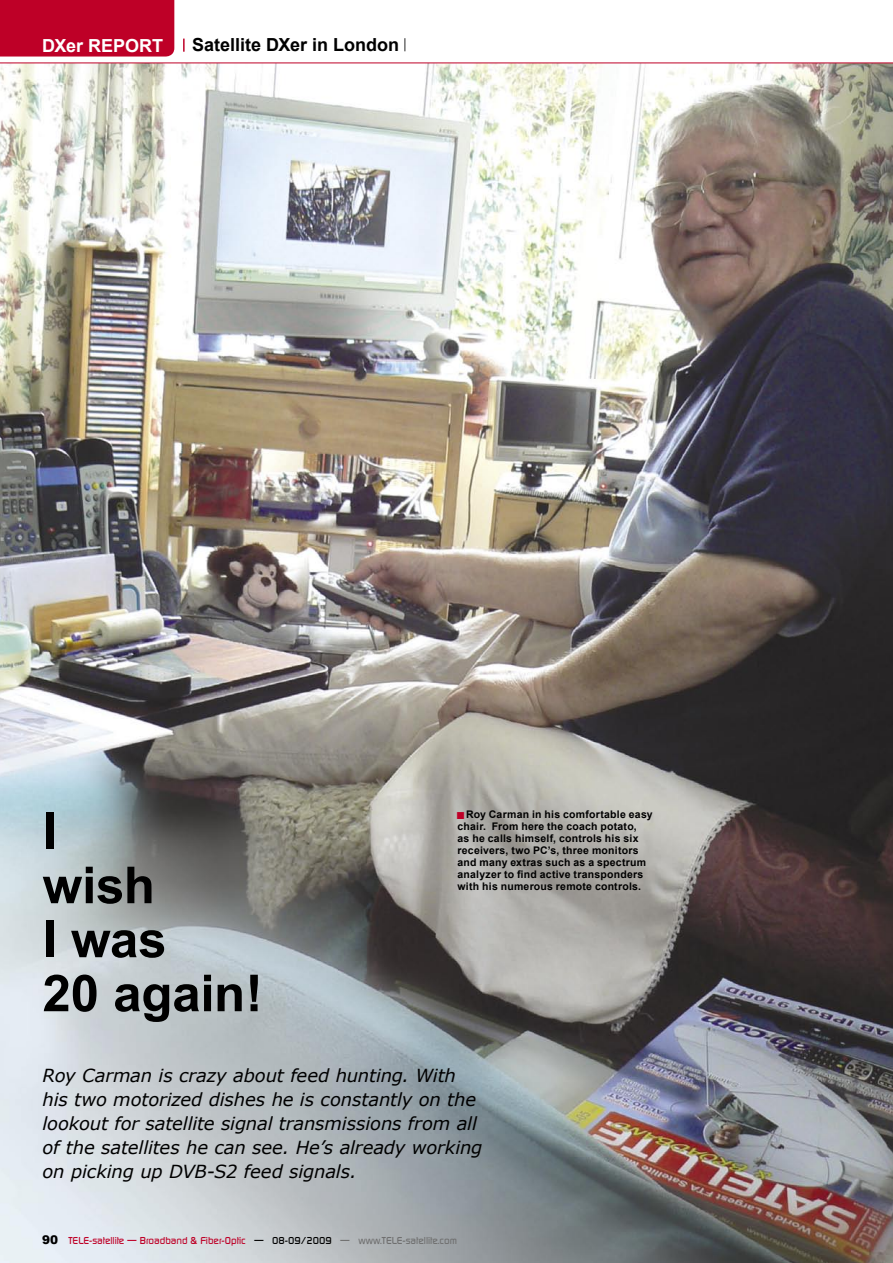
<style>
.page{position:relative;width:893px;height:1263px;background:#fff}
.page>*{position:absolute;margin:0;border:0;box-sizing:border-box;transform-origin:0 0}
.Titel{font:700 51px "Arial";letter-spacing:-.005em;color:#000}
.Kopf{font:italic 18px/23.9px "Verdana";letter-spacing:-.01em;color:#000}
.Text-ENG{font:700 18px "Arial";color:#000}
.Text-ENG-2{font:700 18px "Arial";letter-spacing:-.005em;color:#fff}
.t1{font:15px "Arial";color:#be0027}
.Bottom-text{font:900 12px "Arial";color:#000}
.Bilduntertitel{font:700 10.5px/12px "Arial";letter-spacing:.02em;color:#000}
.Bottom-text-2{font:500 9.75px "Digital";color:#be0027}
.s1{color:#000}
.s2{color:#6f6f6f}
</style>
<div class="page">
<img style="left:0;top:64px;width:893px;height:1199px">
<div style="left:0;top:0;width:174px;height:57px;background:#be0027"></div>
<svg style="left:183px;top:39px;width:2px;height:13px"></svg>
<hr style="left:0;top:63px;width:893px;height:1px;background:#be0027">
<svg style="left:404px;top:38px;width:2px;height:13px"></svg>
<p class="Text-ENG-2" style="left:42px;top:34px;width:122px">DXer REPORT</p>
<p class="Text-ENG" style="left:192px;top:33px;width:208px">Satellite DXer in London</p>
<p class="Titel" style="left:43px;top:798px;width:16px">I</p>
<p class="Titel" style="left:43px;top:852px;width:114px">wish</p>
<p class="Titel" style="left:43px;top:906px;width:126px">I was</p>
<p class="Titel" style="left:43px;top:960px;width:222px">20 again!</p>
<p class="Bilduntertitel" style="left:457px;top:809px;width:197px;text-indent:9px">Roy Carman in his comfortable easy chair. From here the coach potato,<br>as he calls himself, controls his six receivers, two PC’s, three monitors and many extras such as a spectrum analyzer to find active transponders with his numerous remote controls.</p>
<p class="t1" style="left:456px;top:803px;width:11px">■</p>
<p class="Kopf" style="left:43px;top:1063px;width:441px">Roy Carman is crazy about feed hunting. With his two motorized dishes he is constantly on the lookout for satellite signal transmissions from all of the satellites he can see. He’s already working on picking up DVB-S2 feed signals.</p>
<p class="Bottom-text" style="left:42px;top:1231px;width:18px">90</p>
<p class="Bottom-text-2" style="left:68px;top:1235px;width:390px">TELE-satellite — Broadband &amp; Fiber-Optic <span class="s1">— 08-09/2009</span> <span class="s2">— www.TELE-satellite.com</span></p>
</div>
